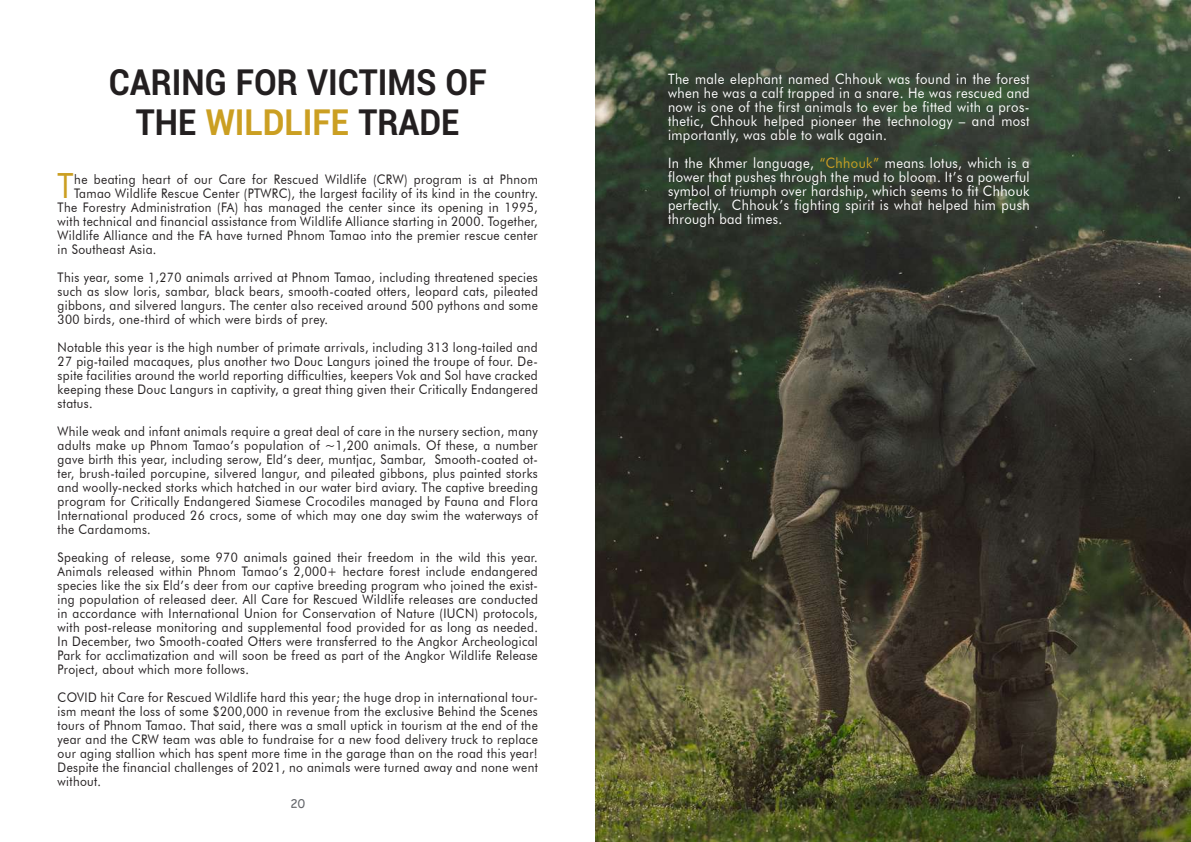
<style>
.page{position:relative;width:1191px;height:842px;background:#fff}
.page>*{position:absolute;margin:0;border:0;box-sizing:border-box;transform-origin:0 0}
.t1{font:36px/40px "i Kampuchea 0001 O'Chrov";color:#231f20;text-align:center;scale:.92 1}
.t2{font:34.7px "Futura BT";color:#cb9f22;scale:.91 1}
.t3{font:14.3px/14px "Futura BT";letter-spacing:.03em;color:#fff;text-align:justify;scale:.91 1}
.t4{font:13.2px/14px "Futura BT";letter-spacing:.03em;color:#231f20;text-align:justify;scale:.91 1}
.t5{font:12px "Comic Sans MS";color:#63656a}
.s1{color:#cb9f22}
</style>
<div class="page">
<img style="left:595px;top:0;width:596px;height:842px">
<h1 class="t1" style="left:109px;top:62px;width:412px">CARING FOR VICTIMS OF<br>THE <span class="s1">WILDLIFE</span> TRADE</h1>
<p class="t3" style="left:668px;top:72px;width:399px">The male elephant named Chhouk was found in the forest when he was a calf trapped in a snare. He was rescued and now is one of the first animals to ever be fitted with a pros&shy;thetic, Chhouk helped pioneer the technology – and most importantly, was able to walk again.</p>
<p class="t3" style="left:668px;top:156px;width:399px">In the Khmer language, <span class="s1">“Chhouk”</span> means lotus, which is a flower that pushes through the mud to bloom. It’s a powerful symbol of triumph over hardship, which seems to fit Chhouk perfectly. Chhouk’s fighting spirit is what helped him push through bad times.</p>
<h2 class="t2" style="left:57px;top:165px;width:19px">T</h2>
<p class="t4" style="left:74px;top:172px;width:511px">he beating heart of our Care for Rescued Wildlife (CRW) program is at Phnom</p>
<p class="t4" style="left:74px;top:186px;width:511px">Tamao Wildlife Rescue Center (PTWRC), the largest facility of its kind in the country.</p>
<p class="t4" style="left:58px;top:200px;width:529px">The Forestry Administration (FA) has managed the center since its opening in 1995,</p>
<p class="t4" style="left:58px;top:214px;width:529px">with technical and financial assistance from Wildlife Alliance starting in 2000. Together,</p>
<p class="t4" style="left:58px;top:228px;width:529px">Wildlife Alliance and the FA have turned Phnom Tamao into the premier rescue center</p>
<p class="t4" style="left:58px;top:242px;width:110px">in Southeast Asia.</p>
<p class="t4" style="left:58px;top:270px;width:529px">This year, some 1,270 animals arrived at Phnom Tamao, including threatened species such as slow loris, sambar, black bears, smooth-coated otters, leopard cats, pileated gibbons, and silvered langurs. The center also received around 500 pythons and some 300 birds, one-third of which were birds of prey.</p>
<p class="t4" style="left:58px;top:340px;width:529px">Notable this year is the high number of primate arrivals, including 313 long-tailed and 27 pig-tailed macaques, plus another two Douc Langurs joined the troupe of four. De&shy;spite facilities around the world reporting difficulties, keepers Vok and Sol have cracked keeping these Douc Langurs in captivity, a great thing given their Critically Endangered status.</p>
<p class="t4" style="left:58px;top:424px;width:529px">While weak and infant animals require a great deal of care in the nursery section, many adults make up Phnom Tamao’s population of ~1,200 animals. Of these, a number gave birth this year, including serow, Eld’s deer, muntjac, Sambar, Smooth-coated ot&shy;ter, brush-tailed porcupine, silvered langur, and pileated gibbons, plus painted storks and woolly-necked storks which hatched in our water bird aviary. The captive breeding program for Critically Endangered Siamese Crocodiles managed by Fauna and Flora International produced 26 crocs, some of which may one day swim the waterways of the Cardamoms.</p>
<p class="t4" style="left:58px;top:550px;width:529px">Speaking of release, some 970 animals gained their freedom in the wild this year.<br>Animals released within Phnom Tamao’s 2,000+ hectare forest include endangered species like the six Eld’s deer from our captive breeding program who joined the exist&shy;ing population of released deer. All Care for Rescued Wildlife releases are conducted in accordance with International Union for Conservation of Nature (IUCN) protocols, with post-release monitoring and supplemental food provided for as long as needed.<br>In December, two Smooth-coated Otters were transferred to the Angkor Archeological Park for acclimatization and will soon be freed as part of the Angkor Wildlife Release Project, about which more follows.</p>
<p class="t4" style="left:58px;top:690px;width:529px">COVID hit Care for Rescued Wildlife hard this year; the huge drop in international tour&shy;ism meant the loss of some $200,000 in revenue from the exclusive Behind the Scenes tours of Phnom Tamao. That said, there was a small uptick in tourism at the end of the year and the CRW team was able to fundraise for a new food delivery truck to replace our aging stallion which has spent more time in the garage than on the road this year!<br>Despite the financial challenges of 2021, no animals were turned away and none went without.</p>
<p class="t5" style="left:290px;top:795px;width:16px">20</p>
</div>
